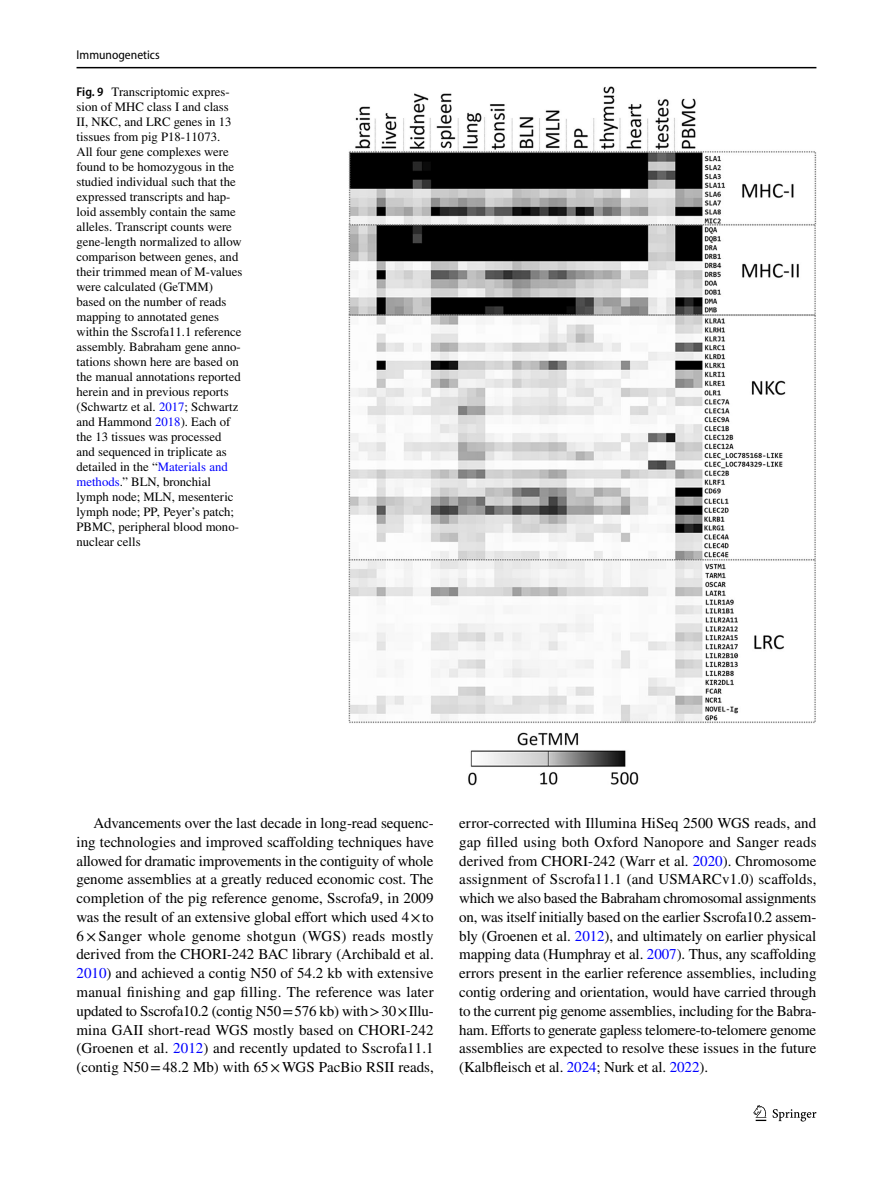
<style>
.page{position:relative;width:893px;height:1187px;background:#fff}
.page>*{position:absolute;margin:0;border:0;box-sizing:border-box;transform-origin:0 0}
.t1{font:15px/18.8px "STIX";letter-spacing:-.005em;color:#000;text-align:justify}
.t2{font:12.75px/15px "STIX";color:#000}
.t3{font:semi-condensed 12.75px "Myriad Pro";color:#000}
.s1{font-family:"Myriad Pro";font-weight:600;font-stretch:semi-condensed}
.s2{color:#00f}
</style>
<div class="page">
<hr style="left:77px;top:67px;width:739px;height:1px;background:#000">
<svg style="left:753px;top:1105px;width:13px;height:15px"></svg>
<svg style="left:773px;top:1109px;width:43px;height:12px"></svg>
<img style="left:349px;top:87px;width:467px;height:698px">
<p class="t3" style="left:77px;top:48px;width:85px">Immunogenetics</p>
<p class="t2" style="left:77px;top:85px;width:167px"><span class="s1">Fig. 9</span> Transcriptomic expres&shy;sion of MHC class I and class<br>II, NKC, and LRC genes in 13 tissues from pig P18-11073.<br>All four gene complexes were found to be homozygous in the studied individual such that the expressed transcripts and hap&shy;loid assembly contain the same alleles. Transcript counts were gene-length normalized to allow comparison between genes, and their trimmed mean of M-values were calculated (GeTMM) based on the number of reads mapping to annotated genes within the Sscrofa11.1 reference assembly. Babraham gene anno&shy;tations shown here are based on the manual annotations reported herein and in previous reports (Schwartz et al. <span class="s2">2017</span>; Schwartz and Hammond <span class="s2">2018</span>). Each of the 13 tissues was processed and sequenced in triplicate as detailed in the “<span class="s2">Materials and methods</span>.” BLN, bronchial lymph node; MLN, mesenteric lymph node; PP, Peyer’s patch;<br>PBMC, peripheral blood mono&shy;nuclear cells</p>
<p class="t1" style="left:77px;top:814px;width:359px;text-indent:17px">Advancements over the last decade in long-read sequenc&shy;ing technologies and improved scaffolding techniques have allowed for dramatic improvements in the contiguity of whole genome assemblies at a greatly reduced economic cost. The completion of the pig reference genome, Sscrofa9, in 2009 was the result of an extensive global effort which used 4×to 6 × Sanger whole genome shotgun (WGS) reads mostly derived from the CHORI-242 BAC library (Archibald et al.<br><span class="s2">2010</span>) and achieved a contig N50 of 54.2 kb with extensive manual finishing and gap filling. The reference was later updated to Sscrofa10.2 (contig N50=576 kb) with&gt;30×Illu&shy;mina GAII short-read WGS mostly based on CHORI-242 (Groenen et al. <span class="s2">2012</span>) and recently updated to Sscrofa11.1 (contig N50=48.2 Mb) with 65×WGS PacBio RSII reads,</p>
<p class="t1" style="left:459px;top:814px;width:359px">error-corrected with Illumina HiSeq 2500 WGS reads, and gap filled using both Oxford Nanopore and Sanger reads derived from CHORI-242 (Warr et al. <span class="s2">2020</span>). Chromosome assignment of Sscrofa11.1 (and USMARCv1.0) scaffolds, which we also based the Babraham chromosomal assignments on, was itself initially based on the earlier Sscrofa10.2 assem&shy;bly (Groenen et al. <span class="s2">2012</span>), and ultimately on earlier physical mapping data (Humphray et al. <span class="s2">2007</span>). Thus, any scaffolding errors present in the earlier reference assemblies, including contig ordering and orientation, would have carried through to the current pig genome assemblies, including for the Babra&shy;ham. Efforts to generate gapless telomere-to-telomere genome assemblies are expected to resolve these issues in the future (Kalbfleisch et al. <span class="s2">2024</span>; Nurk et al. <span class="s2">2022</span>).</p>
</div>
